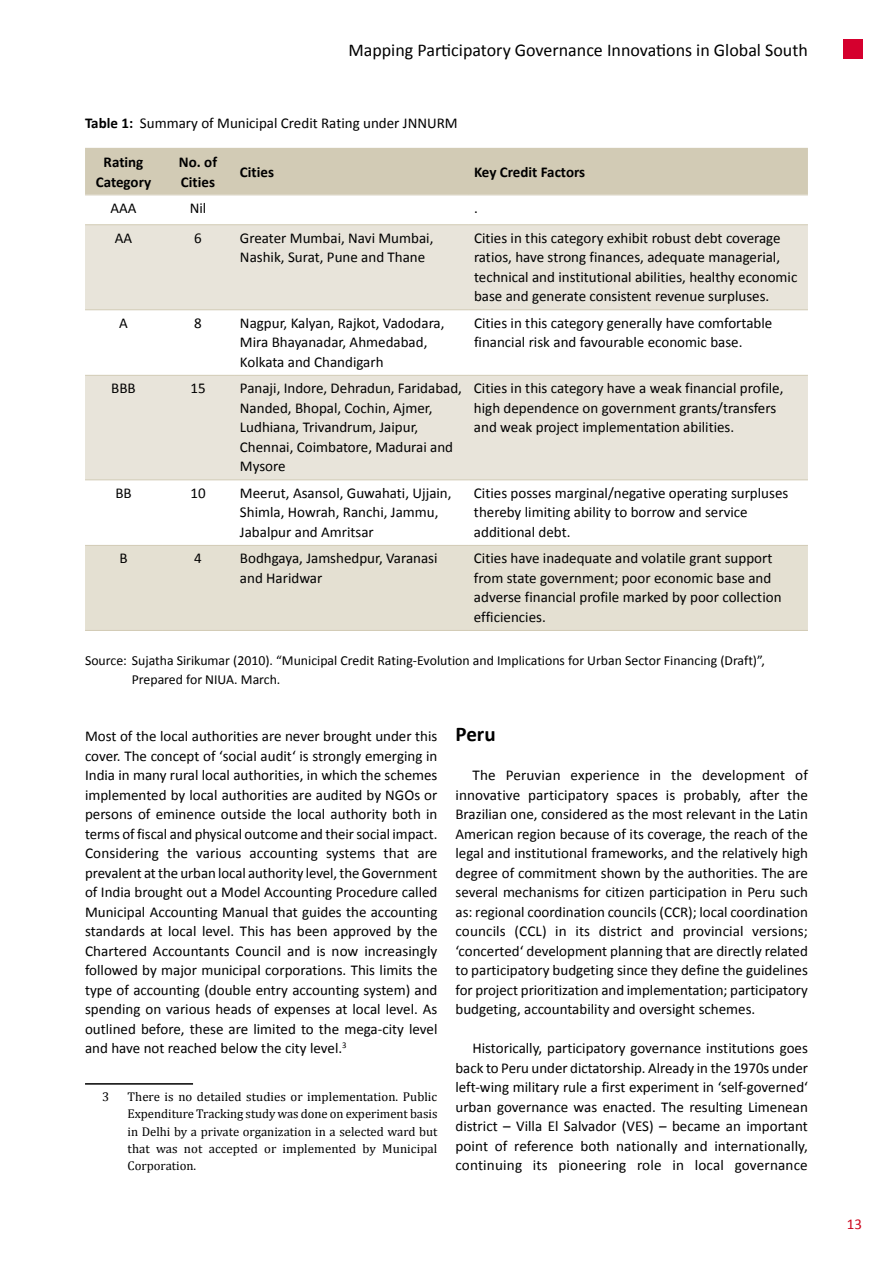
<style>
.page{position:relative;width:893px;height:1263px;background:#fff}
.page>*{position:absolute;margin:0;border:0;box-sizing:border-box;transform-origin:0 0}
.t1{font:700 21px "Calibri";color:#000}
.t2{font:18px "Calibri";color:#000}
.t3{font:15px/19.5px "Calibri";color:#000}
.t4{font:700 15px/19.5px "Calibri";color:#000;text-align:center}
.t5{font:15px "Calibri";color:#cd071e}
.t6{font:13.8px/19.5px "Calibri";color:#000}
.t7{font:12.75px/17.2px "Cambria";letter-spacing:.005em;color:#000;text-align:justify}
.s1{font-weight:700}
</style>
<div class="page">
<hr style="left:85px;top:1083px;width:108px;height:2px;background:#000">
<div style="left:85px;top:148px;width:723px;height:47px;background:#d2cbb5"></div>
<svg style="left:85px;top:225px;width:723px;height:254px;fill:#e8e4da"></svg>
<div style="left:85px;top:546px;width:723px;height:84px;background:#e4e0d2"></div>
<hr style="left:85px;top:309px;width:77px;height:1px;background:#d2cbb5">
<hr style="left:162px;top:309px;width:72px;height:1px;background:#d2cbb5">
<hr style="left:234px;top:309px;width:234px;height:1px;background:#d2cbb5">
<hr style="left:468px;top:309px;width:340px;height:1px;background:#d2cbb5">
<hr style="left:85px;top:375px;width:77px;height:1px;background:#d2cbb5">
<hr style="left:162px;top:375px;width:72px;height:1px;background:#d2cbb5">
<hr style="left:234px;top:375px;width:234px;height:1px;background:#d2cbb5">
<hr style="left:468px;top:375px;width:340px;height:1px;background:#d2cbb5">
<hr style="left:85px;top:479px;width:77px;height:1px;background:#d2cbb5">
<hr style="left:162px;top:479px;width:72px;height:1px;background:#d2cbb5">
<hr style="left:234px;top:479px;width:234px;height:1px;background:#d2cbb5">
<hr style="left:468px;top:479px;width:340px;height:1px;background:#d2cbb5">
<hr style="left:85px;top:224px;width:77px;height:1px;background:#d2cbb5">
<hr style="left:162px;top:224px;width:72px;height:1px;background:#d2cbb5">
<hr style="left:234px;top:224px;width:234px;height:1px;background:#d2cbb5">
<hr style="left:468px;top:224px;width:340px;height:1px;background:#d2cbb5">
<hr style="left:85px;top:195px;width:77px;height:1px;background:#e8e4da">
<hr style="left:162px;top:195px;width:72px;height:1px;background:#e8e4da">
<hr style="left:234px;top:195px;width:234px;height:1px;background:#e8e4da">
<hr style="left:468px;top:195px;width:340px;height:1px;background:#e8e4da">
<hr style="left:468px;top:545px;width:340px;height:1px;background:#d2cbb5">
<hr style="left:468px;top:630px;width:340px;height:1px;background:#d2cbb5">
<hr style="left:85px;top:545px;width:77px;height:1px;background:#d2cbb5">
<hr style="left:85px;top:630px;width:77px;height:1px;background:#d2cbb5">
<hr style="left:162px;top:545px;width:72px;height:1px;background:#d2cbb5">
<hr style="left:234px;top:545px;width:234px;height:1px;background:#d2cbb5">
<hr style="left:162px;top:630px;width:72px;height:1px;background:#d2cbb5">
<hr style="left:234px;top:630px;width:234px;height:1px;background:#d2cbb5">
<div style="left:844px;top:39px;width:19px;height:19px;background:#d5002e"></div>
<p class="t2" style="left:348px;top:39px;width:461px">Mapping Participatory Governance Innovations in Global South</p>
<p class="t3" style="left:85px;top:114px;width:374px"><span class="s1">Table 1:</span> Summary of Municipal Credit Rating under JNNURM</p>
<p class="t4" style="left:96px;top:153px;width:57px">Rating<br>Category</p>
<p class="t4" style="left:179px;top:153px;width:40px;text-align:left">No. of<br>Cities</p>
<p class="t4" style="left:240px;top:162px;width:36px">Cities</p>
<p class="t4" style="left:474px;top:162px;width:113px">Key Credit Factors</p>
<p class="t3" style="left:111px;top:199px;width:28px">AAA</p>
<p class="t3" style="left:190px;top:199px;width:18px">Nil</p>
<p class="t3" style="left:474px;top:199px;width:5px">.</p>
<p class="t3" style="left:115px;top:228px;width:19px">AA</p>
<p class="t3" style="left:194px;top:228px;width:9px">6</p>
<p class="t3" style="left:240px;top:228px;width:195px">Greater Mumbai, Navi Mumbai,<br>Nashik, Surat, Pune and Thane</p>
<p class="t3" style="left:474px;top:228px;width:325px">Cities in this category exhibit robust debt coverage ratios, have strong finances, adequate managerial, technical and institutional abilities, healthy economic base and generate consistent revenue surpluses.</p>
<p class="t3" style="left:119px;top:313px;width:10px">A</p>
<p class="t3" style="left:194px;top:313px;width:9px">8</p>
<p class="t3" style="left:240px;top:313px;width:206px">Nagpur, Kalyan, Rajkot, Vadodara,<br>Mira Bhayanadar, Ahmedabad,<br>Kolkata and Chandigarh</p>
<p class="t3" style="left:474px;top:313px;width:300px">Cities in this category generally have comfortable financial risk and favourable economic base.</p>
<p class="t3" style="left:111px;top:379px;width:26px">BBB</p>
<p class="t3" style="left:190px;top:379px;width:17px">15</p>
<p class="t3" style="left:240px;top:379px;width:224px">Panaji, Indore, Dehradun, Faridabad,<br>Nanded, Bhopal, Cochin, Ajmer,<br>Ludhiana, Trivandrum, Jaipur,<br>Chennai, Coimbatore, Madurai and<br>Mysore</p>
<p class="t3" style="left:474px;top:379px;width:311px">Cities in this category have a weak financial profile, high dependence on government grants/transfers and weak project implementation abilities.</p>
<p class="t3" style="left:115px;top:483px;width:18px">BB</p>
<p class="t3" style="left:190px;top:483px;width:17px">10</p>
<p class="t3" style="left:240px;top:483px;width:213px">Meerut, Asansol, Guwahati, Ujjain,<br>Shimla, Howrah, Ranchi, Jammu,<br>Jabalpur and Amritsar</p>
<p class="t3" style="left:474px;top:483px;width:316px">Cities posses marginal/negative operating surpluses thereby limiting ability to borrow and service additional debt.</p>
<p class="t3" style="left:119px;top:549px;width:10px">B</p>
<p class="t3" style="left:194px;top:549px;width:9px">4</p>
<p class="t3" style="left:240px;top:549px;width:199px">Bodhgaya, Jamshedpur, Varanasi and Haridwar</p>
<p class="t3" style="left:474px;top:549px;width:309px">Cities have inadequate and volatile grant support from state government; poor economic base and adverse financial profile marked by poor collection efficiencies.</p>
<p class="t6" style="left:132px;top:650px;width:635px;text-indent:-47px">Source: Sujatha Sirikumar (2010). “Municipal Credit Rating-Evolution and Implications for Urban Sector Financing (Draft)”,<br>Prepared for NIUA. March.</p>
<p class="t3" style="left:85px;top:726px;width:354px;text-align:justify">Most of the local authorities are never brought under this cover. The concept of ‘social audit‘ is strongly emerging in India in many rural local authorities, in which the schemes implemented by local authorities are audited by NGOs or persons of eminence outside the local authority both in terms of fiscal and physical outcome and their social impact.<br>Considering the various accounting systems that are prevalent atthe urban local authority level,theGovernment of India brought out a Model Accounting Procedure called Municipal Accounting Manual that guides the accounting standards at local level. This has been approved by the Chartered Accountants Council and is now increasingly followed by major municipal corporations. This limits the type of accounting (double entry accounting system) and spending on various heads of expenses at local level. As outlined before, these are limited to the mega-city level and have not reached below the city level.<sup>3</sup></p>
<p class="t7" style="left:102px;top:1088px;width:9px">3</p>
<p class="t7" style="left:128px;top:1088px;width:311px">There is no detailed studies or implementation. Public Expenditure Tracking study was done on experiment basis in Delhi by a private organization in a selected ward but that was not accepted or implemented by Municipal Corporation.</p>
<h1 class="t1" style="left:455px;top:721px;width:42px">Peru</h1>
<p class="t3" style="left:455px;top:765px;width:354px;text-align:justify;text-indent:17px">The Peruvian experience in the development of innovative participatory spaces is probably, after the Brazilian one, considered as the most relevant in the Latin American region because of its coverage, the reach of the legal and institutional frameworks, and the relatively high degree of commitment shown by the authorities. The are several mechanisms for citizen participation in Peru such as: regional coordination councils (CCR); local coordination councils (CCL) in its district and provincial versions; ‘concerted‘ development planning that are directly related to participatory budgeting since they define the guidelines for project prioritization and implementation; participatory budgeting, accountability and oversight schemes.</p>
<p class="t3" style="left:455px;top:1038px;width:354px;text-align:justify;text-indent:17px">Historically, participatory governance institutions goes back to Peru under dictatorship. Already in the 1970s under left-wing military rule a first experiment in ‘self-governed‘ urban governance was enacted. The resulting Limenean district – Villa El Salvador (VES) – became an important point of reference both nationally and internationally, continuing its pioneering role in local governance</p>
<p class="t5" style="left:847px;top:1214px;width:17px">13</p>
</div>
